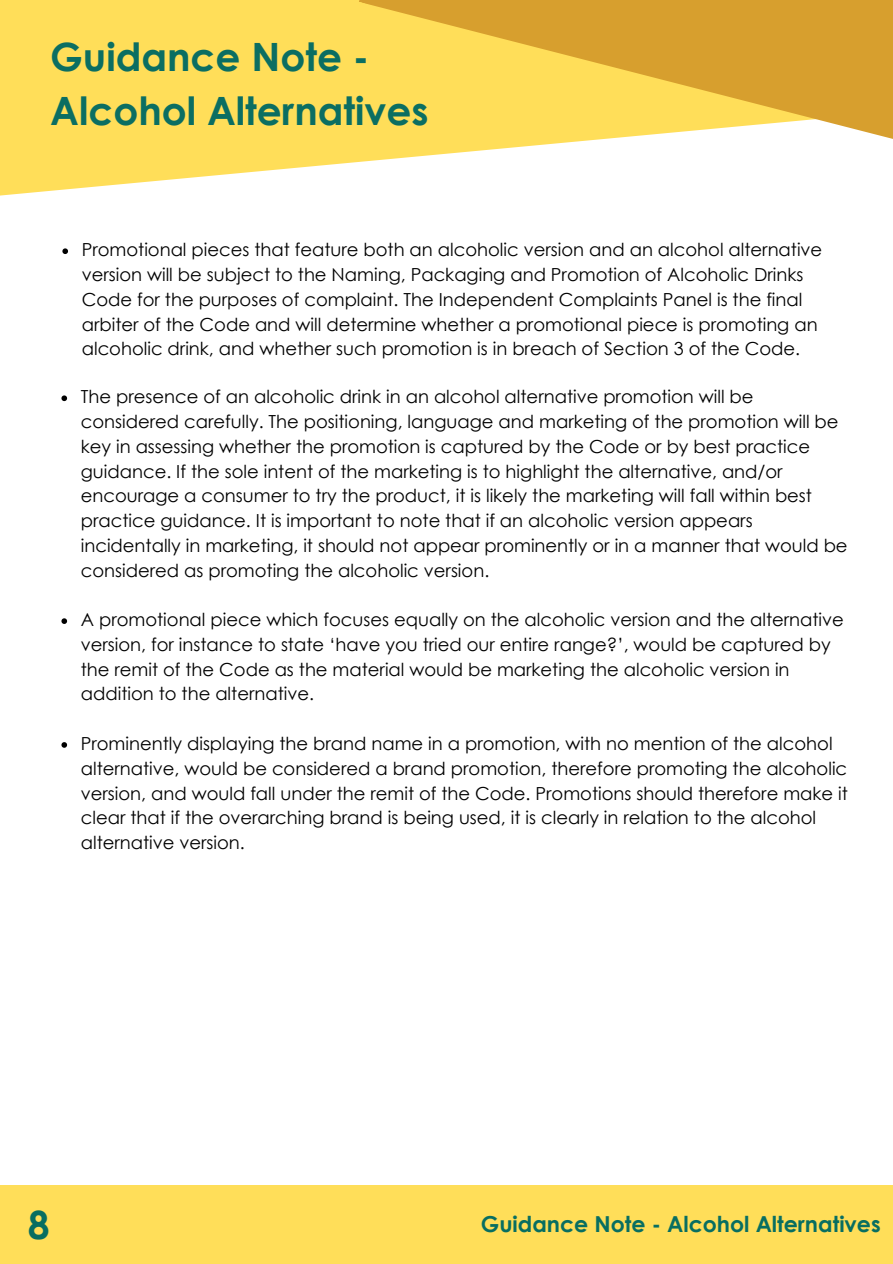
<style>
.page{position:relative;width:893px;height:1264px;background:#fff}
.page>*{position:absolute;margin:0;border:0;box-sizing:border-box;transform-origin:0 0}
.t1{font:700 39px/54px "Century Gothic";color:#0b6e62}
.t2{font:700 39px "Century Gothic";color:#086e61}
.t3{font:700 22.05px "Century Gothic";color:#086e61}
.t4{font:18px/24.8px "Century Gothic";color:#000}
</style>
<div class="page">
<svg style="left:0;top:0;width:358px;height:196px;background:#ffe067"></svg>
<svg style="left:358px;top:0;width:534px;height:162px;background:#edc75e"></svg>
<div style="left:0;top:1185px;width:892px;height:78px;background:#ffde59"></div>
<svg style="left:62px;top:248px;width:6px;height:6px"></svg>
<svg style="left:61px;top:395px;width:6px;height:6px"></svg>
<svg style="left:61px;top:618px;width:6px;height:6px"></svg>
<svg style="left:61px;top:742px;width:6px;height:5px"></svg>
<p class="t1" style="left:50px;top:29px;width:380px">Guidance Note -<br>Alcohol Alternatives</p>
<p class="t4" style="left:82px;top:237px;width:742px">Promotional pieces that feature both an alcoholic version and an alcohol alternative version will be subject to the Naming, Packaging and Promotion of Alcoholic Drinks Code for the purposes of complaint. The Independent Complaints Panel is the final arbiter of the Code and will determine whether a promotional piece is promoting an alcoholic drink, and whether such promotion is in breach of Section 3 of the Code.</p>
<p class="t4" style="left:81px;top:384px;width:768px">The presence of an alcoholic drink in an alcohol alternative promotion will be considered carefully. The positioning, language and marketing of the promotion will be key in assessing whether the promotion is captured by the Code or by best practice guidance. If the sole intent of the marketing is to highlight the alternative, and/or encourage a consumer to try the product, it is likely the marketing will fall within best practice guidance. It is important to note that if an alcoholic version appears incidentally in marketing, it should not appear prominently or in a manner that would be considered as promoting the alcoholic version.</p>
<p class="t4" style="left:81px;top:606px;width:764px">A promotional piece which focuses equally on the alcoholic version and the alternative version, for instance to state ‘have you tried our entire range?’, would be captured by the remit of the Code as the material would be marketing the alcoholic version in addition to the alternative.</p>
<p class="t4" style="left:81px;top:730px;width:768px">Prominently displaying the brand name in a promotion, with no mention of the alcohol alternative, would be considered a brand promotion, therefore promoting the alcoholic version, and would fall under the remit of the Code. Promotions should therefore make it clear that if the overarching brand is being used, it is clearly in relation to the alcohol alternative version.</p>
<p class="t2" style="left:28px;top:1199px;width:23px">8</p>
<p class="t3" style="left:481px;top:1209px;width:401px">Guidance Note - Alcohol Alternatives</p>
</div>
